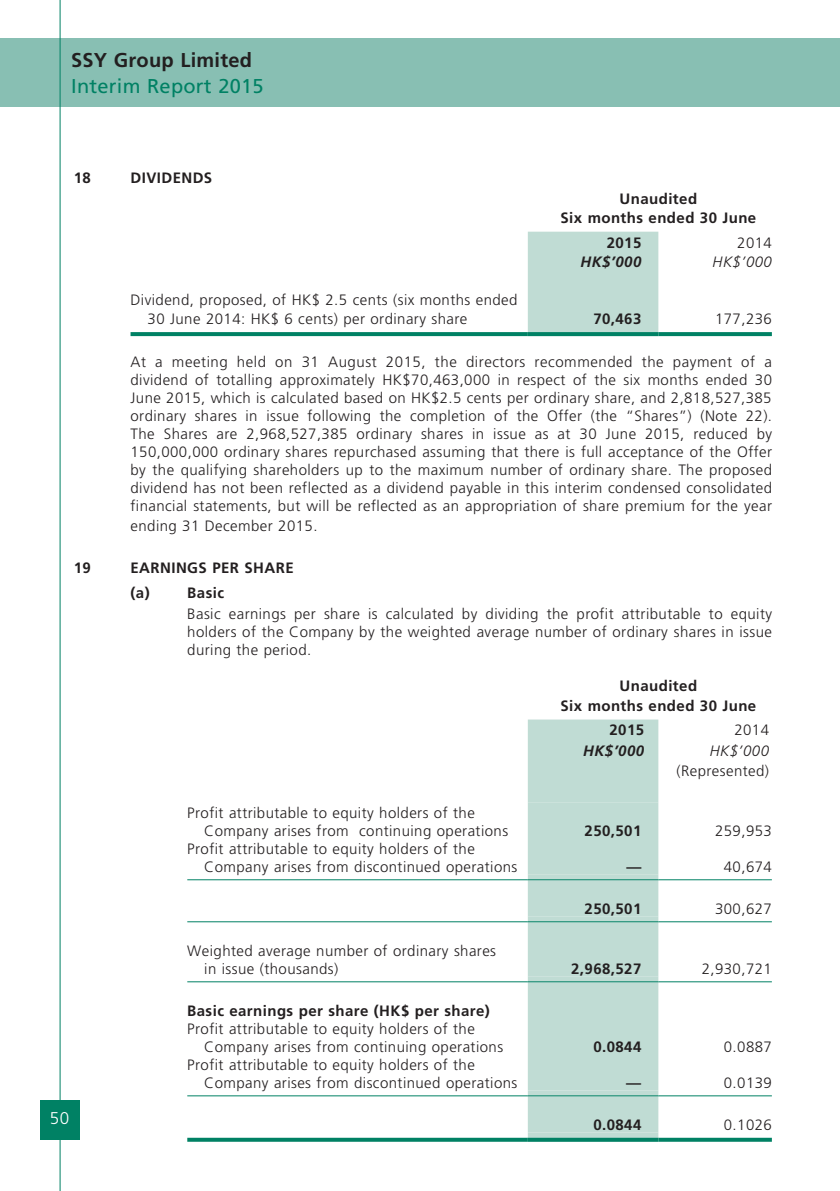
<style>
.page{position:relative;width:840px;height:1191px;background:#fff}
.page>*{position:absolute;margin:0;border:0;box-sizing:border-box;transform-origin:0 0}
.t1{font:20px "Frutiger LT Std";letter-spacing:.01em;color:#008164}
.t2{font:700 20px "Frutiger LT Std";letter-spacing:.01em;color:#231f20}
.t3{font:300 17px "Frutiger LT Std";color:#fff}
.t4{font:300 15px/18px "Frutiger LT Std";letter-spacing:.03em;color:#231f20}
.t5{font:700 15px/19px "Frutiger LT Std";letter-spacing:.03em;color:#231f20;text-align:center}
.t6{font:italic 700 15px "Frutiger LT Std";letter-spacing:.03em;color:#231f20}
.t7{font:italic 300 15px "Frutiger LT Std";letter-spacing:.03em;color:#231f20}
</style>
<div class="page">
<div style="left:0;top:39px;width:839px;height:68px;background:#88bfb3"></div>
<hr style="left:60px;top:0;width:1px;height:1191px;background:#008164">
<div style="left:40px;top:1100px;width:39px;height:40px;background:#008164"></div>
<div style="left:527px;top:232px;width:131px;height:100px;background:#c0dcd4"></div>
<svg style="left:130px;top:332px;width:397px;height:4px;background:#068467"></svg>
<svg style="left:527px;top:332px;width:131px;height:4px"></svg>
<svg style="left:658px;top:332px;width:113px;height:4px"></svg>
<div style="left:527px;top:719px;width:131px;height:418px;background:#c0dcd4"></div>
<div style="left:527px;top:802px;width:131px;height:330px;background:#c0dcd4"></div>
<hr style="left:187px;top:879px;width:340px;height:1px;background:#008164">
<hr style="left:527px;top:879px;width:131px;height:1px;background:#008164">
<hr style="left:658px;top:879px;width:113px;height:1px;background:#008164">
<hr style="left:187px;top:921px;width:340px;height:1px;background:#008164">
<hr style="left:527px;top:921px;width:131px;height:1px;background:#008164">
<hr style="left:658px;top:921px;width:113px;height:1px;background:#008164">
<hr style="left:187px;top:981px;width:340px;height:1px;background:#008164">
<hr style="left:527px;top:981px;width:131px;height:1px;background:#008164">
<hr style="left:658px;top:981px;width:113px;height:1px;background:#008164">
<hr style="left:187px;top:1095px;width:340px;height:1px;background:#008164">
<hr style="left:527px;top:1095px;width:131px;height:1px;background:#008164">
<hr style="left:658px;top:1095px;width:113px;height:1px;background:#008164">
<svg style="left:187px;top:1137px;width:340px;height:4px"></svg>
<svg style="left:527px;top:1137px;width:131px;height:4px"></svg>
<svg style="left:658px;top:1137px;width:113px;height:4px"></svg>
<h1 class="t2" style="left:71px;top:48px;width:182px">SSY Group Limited</h1>
<h1 class="t1" style="left:71px;top:74px;width:194px">Interim Report 2015</h1>
<p class="t5" style="left:74px;top:168px;width:19px">18</p>
<p class="t5" style="left:130px;top:168px;width:21px">Dividends</p>
<p class="t5" style="left:560px;top:190px;width:197px">Unaudited<br>Six months ended 30 June</p>
<p class="t5" style="left:606px;top:233px;width:36px">2015</p>
<p class="t4" style="left:736px;top:234px;width:36px">2014</p>
<p class="t6" style="left:580px;top:253px;width:62px">HK$’000</p>
<p class="t7" style="left:712px;top:253px;width:61px">HK$’000</p>
<p class="t4" style="left:147px;top:291px;width:371px;line-height:19px;text-indent:-17px">Dividend, proposed, of HK$ 2.5 cents (six months ended<br>30 June 2014: HK$ 6 cents) per ordinary share</p>
<p class="t5" style="left:593px;top:309px;width:49px">70,463</p>
<p class="t4" style="left:714px;top:310px;width:58px">177,236</p>
<p class="t4" style="left:130px;top:353px;width:642px;text-align:justify">At a meeting held on 31 August 2015, the directors recommended the payment of a dividend of totalling approximately HK$70,463,000 in respect of the six months ended 30<br>June 2015, which is calculated based on HK$2.5 cents per ordinary share, and 2,818,527,385 ordinary shares in issue following the completion of the Offer (the “Shares”) (Note 22).<br>The Shares are 2,968,527,385 ordinary shares in issue as at 30 June 2015, reduced by 150,000,000 ordinary shares repurchased assuming that there is full acceptance of the Offer by the qualifying shareholders up to the maximum number of ordinary share. The proposed dividend has not been reflected as a dividend payable in this interim condensed consolidated financial statements, but will be reflected as an appropriation of share premium for the year</p>
<p class="t4" style="left:130px;top:517px;width:188px">ending 31 December 2015.</p>
<p class="t5" style="left:74px;top:558px;width:19px">19</p>
<p class="t5" style="left:130px;top:558px;width:20px">Earnings</p>
<p class="t5" style="left:212px;top:558px;width:10px">per</p>
<p class="t5" style="left:244px;top:558px;width:11px">share</p>
<p class="t5" style="left:130px;top:583px;width:21px">(a)</p>
<p class="t5" style="left:187px;top:583px;width:38px">Basic</p>
<p class="t4" style="left:187px;top:605px;width:586px;text-align:justify">Basic earnings per share is calculated by dividing the profit attributable to equity holders of the Company by the weighted average number of ordinary shares in issue during the period.</p>
<p class="t5" style="left:560px;top:675px;width:197px;line-height:20.6px">Unaudited<br>Six months ended 30 June</p>
<p class="t5" style="left:609px;top:720px;width:36px">2015</p>
<p class="t4" style="left:734px;top:721px;width:36px">2014</p>
<p class="t6" style="left:583px;top:741px;width:62px">HK$’000</p>
<p class="t7" style="left:709px;top:741px;width:61px">HK$’000</p>
<p class="t4" style="left:676px;top:762px;width:94px">(Represented)</p>
<p class="t4" style="left:204px;top:803px;width:305px;text-indent:-17px">Profit attributable to equity holders of the<br>Company arises from continuing operations</p>
<p class="t5" style="left:584px;top:821px;width:58px">250,501</p>
<p class="t4" style="left:714px;top:821px;width:58px">259,953</p>
<p class="t3" style="left:50px;top:1108px;width:21px">50</p>
<p class="t4" style="left:204px;top:839px;width:314px;text-indent:-17px">Profit attributable to equity holders of the<br>Company arises from discontinued operations</p>
<p class="t4" style="left:204px;top:941px;width:293px;text-indent:-17px">Weighted average number of ordinary shares in issue (thousands)</p>
<p class="t5" style="left:187px;top:1001px;width:304px">Basic earnings per share (HK$ per share)</p>
<p class="t4" style="left:204px;top:1019px;width:300px;text-indent:-17px">Profit attributable to equity holders of the<br>Company arises from continuing operations</p>
<p class="t4" style="left:204px;top:1055px;width:314px;text-indent:-17px">Profit attributable to equity holders of the<br>Company arises from discontinued operations</p>
<p class="t5" style="left:626px;top:857px;width:16px">—</p>
<p class="t4" style="left:723px;top:857px;width:49px">40,674</p>
<p class="t5" style="left:584px;top:899px;width:58px">250,501</p>
<p class="t4" style="left:714px;top:899px;width:58px">300,627</p>
<p class="t5" style="left:571px;top:959px;width:72px">2,968,527</p>
<p class="t4" style="left:701px;top:959px;width:72px">2,930,721</p>
<p class="t5" style="left:593px;top:1037px;width:49px">0.0844</p>
<p class="t4" style="left:723px;top:1037px;width:49px">0.0887</p>
<p class="t5" style="left:626px;top:1073px;width:16px">—</p>
<p class="t4" style="left:723px;top:1073px;width:49px">0.0139</p>
<p class="t5" style="left:593px;top:1115px;width:49px">0.0844</p>
<p class="t4" style="left:723px;top:1115px;width:49px">0.1026</p>
</div>
